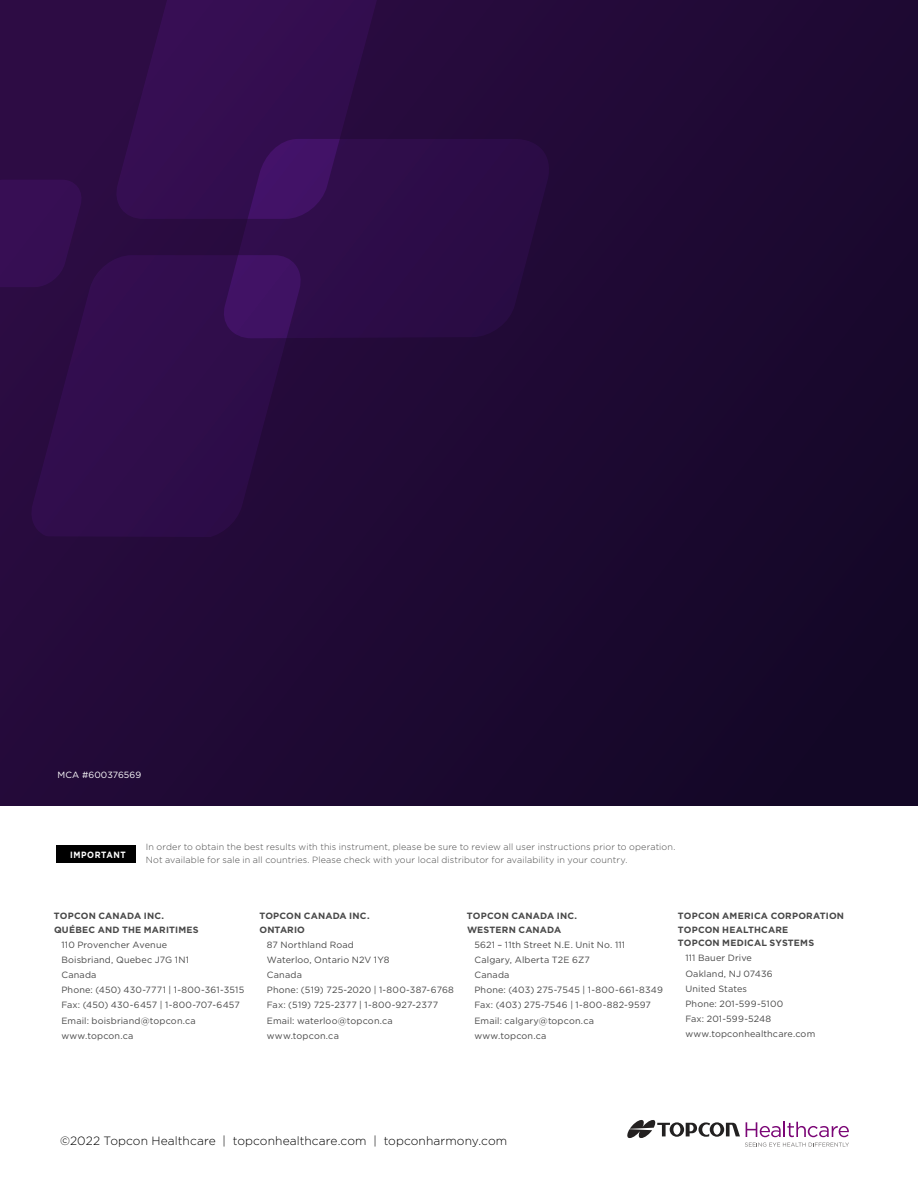
<style>
.page{position:relative;width:918px;height:1188px;background:#fff}
.page>*{position:absolute;margin:0;border:0;box-sizing:border-box;transform-origin:0 0}
.t1{font:300 12px "Gotham";letter-spacing:.01em;color:#000}
.t2{font:9.15px/15.1px "Gotham";letter-spacing:.02em;color:#484848}
.t3{font:700 9.15px/13.5px "Gotham";letter-spacing:.02em;color:#484848}
.t4{font:700 9.15px "Gotham";letter-spacing:.07em;color:#fff;scale:.9 1}
.t5{font:300 9px/12.3px "Gotham";letter-spacing:.015em;color:#484848}
.t6{font:9px "Gotham";letter-spacing:.01em;color:#fff}
</style>
<div class="page">
<div style="left:0;top:0;width:918px;height:806px;background:linear-gradient(to right,#270b3d,#17082b)"></div>
<svg style="left:224px;top:139px;width:325px;height:199px;background:#2b0c45"></svg>
<svg style="left:31px;top:255px;width:270px;height:283px;background:#2e0c49"></svg>
<svg style="left:116px;top:0;width:269px;height:219px;background:#330d4f"></svg>
<svg style="left:0;top:180px;width:82px;height:107px;background:#340d51"></svg>
<svg style="left:627px;top:1120px;width:222px;height:27px"></svg>
<div style="left:56px;top:846px;width:79px;height:17px;background:#000"></div>
<p class="t6" style="left:57px;top:769px;width:85px">MCA #600376569</p>
<p class="t4" style="left:70px;top:849px;width:63px">IMPORTANT</p>
<p class="t5" style="left:146px;top:841px;width:531px">In order to obtain the best results with this instrument, please be sure to review all user instructions prior to operation.<br>Not available for sale in all countries. Please check with your local distributor for availability in your country.</p>
<p class="t3" style="left:54px;top:909px;width:146px">TOPCON CANADA INC.<br>QUÉBEC AND THE MARITIMES</p>
<p class="t2" style="left:61px;top:937px;width:184px">110 Provencher Avenue<br>Boisbriand, Quebec J7G 1N1<br>Canada<br>Phone: (450) 430-7771 | 1-800-361-3515<br>Fax: (450) 430-6457 | 1-800-707-6457<br>Email: boisbriand@topcon.ca www.topcon.ca</p>
<p class="t3" style="left:259px;top:909px;width:112px">TOPCON CANADA INC.<br>ONTARIO</p>
<p class="t2" style="left:267px;top:937px;width:189px">87 Northland Road<br>Waterloo, Ontario N2V 1Y8<br>Canada<br>Phone: (519) 725-2020 | 1-800-387-6768<br>Fax: (519) 725-2377 | 1-800-927-2377<br>Email: waterloo@topcon.ca www.topcon.ca</p>
<p class="t3" style="left:467px;top:909px;width:112px">TOPCON CANADA INC.<br>WESTERN CANADA</p>
<p class="t2" style="left:474px;top:937px;width:190px">5621 – 11th Street N.E. Unit No. 111<br>Calgary, Alberta T2E 6Z7<br>Canada<br>Phone: (403) 275-7545 | 1-800-661-8349<br>Fax: (403) 275-7546 | 1-800-882-9597<br>Email: calgary@topcon.ca www.topcon.ca</p>
<p class="t3" style="left:678px;top:909px;width:168px">TOPCON AMERICA CORPORATION<br>TOPCON HEALTHCARE<br>TOPCON MEDICAL SYSTEMS</p>
<p class="t2" style="left:685px;top:950px;width:131px">111 Bauer Drive<br>Oakland, NJ 07436<br>United States<br>Phone: 201-599-5100<br>Fax: 201-599-5248 www.topconhealthcare.com</p>
<h1 class="t1" style="left:60px;top:1134px;width:449px">©2022 Topcon Healthcare | topconhealthcare.com | topconharmony.com</h1>
</div>
